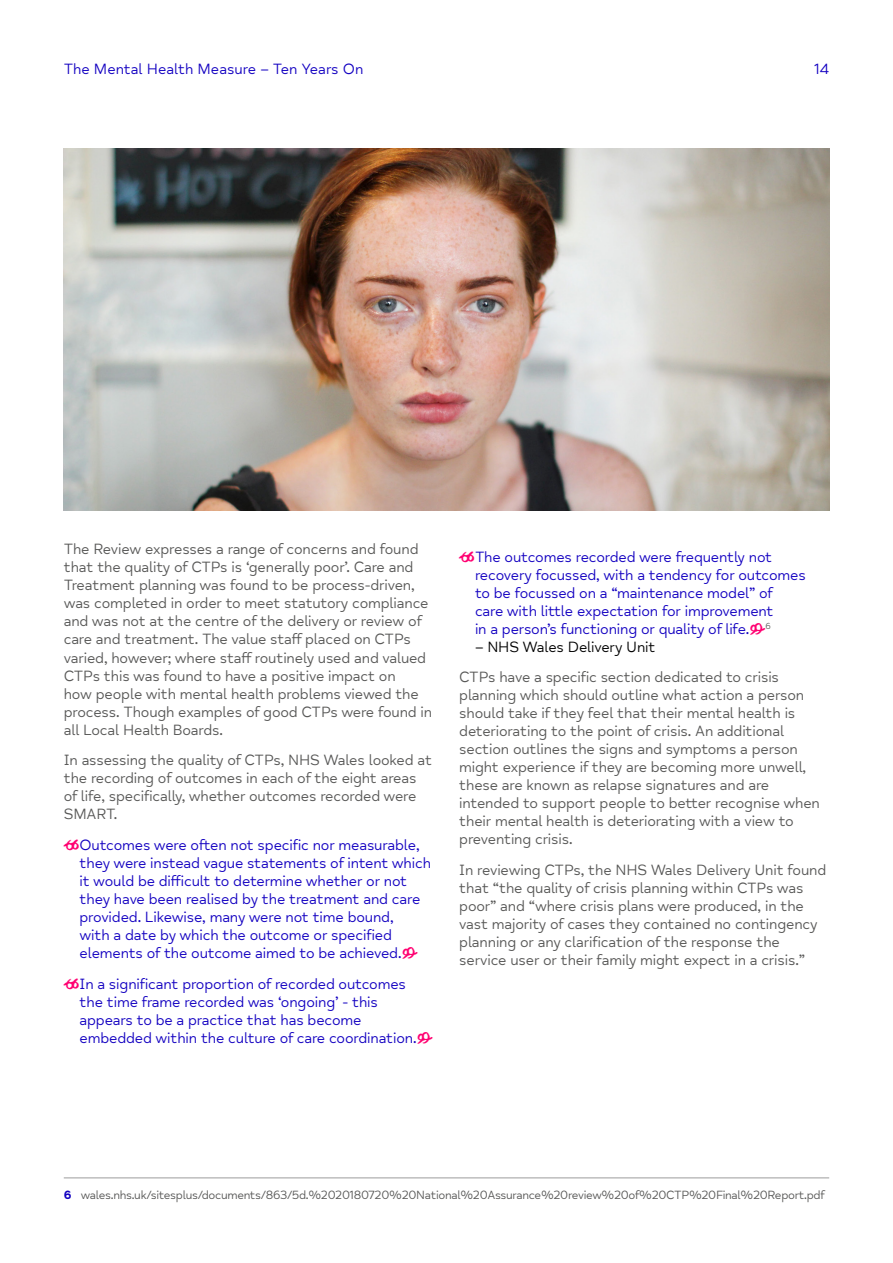
<style>
.page{position:relative;width:893px;height:1263px;background:#fff}
.page>*{position:absolute;margin:0;border:0;box-sizing:border-box;transform-origin:0 0}
.t1{font:15px/18px "Mind Meridian";letter-spacing:-.01em;color:#575756}
.t2{font:15px/18px "Mind Meridian";letter-spacing:-.01em;color:#1300c1}
.t3{font:15px "Mind Meridian";letter-spacing:-.01em;color:#000}
.t4{font:12px "Mind Meridian";letter-spacing:-.025em;color:#575756}
.t5{font:8.7px "Mind Meridian";color:#575756}
.s1{font-family:"Mind Meridian Display";font-size:25.5px;color:#ff0070}
.s2{font-family:"Mind Meridian Display";font-size:25.5px;color:#ff0071}
.s3{font-weight:700;color:#1300c1}
</style>
<div class="page">
<hr style="left:64px;top:1177px;width:765px;height:1px;background:#9d9d9c">
<img style="left:64px;top:149px;width:765px;height:361px">
<p class="t2" style="left:64px;top:61px;width:301px">The Mental Health Measure – Ten Years On</p>
<p class="t2" style="left:814px;top:61px;width:17px">14</p>
<p class="t1" style="left:64px;top:541px;width:370px">The Review expresses a range of concerns and found that the quality of CTPs is ‘generally poor’. Care and Treatment planning was found to be process-driven, was completed in order to meet statutory compliance and was not at the centre of the delivery or review of care and treatment. The value staff placed on CTPs varied, however; where staff routinely used and valued CTPs this was found to have a positive impact on<br>how people with mental health problems viewed the process. Though examples of good CTPs were found in all Local Health Boards.</p>
<p class="t1" style="left:64px;top:751px;width:370px">In assessing the quality of CTPs, NHS Wales looked at the recording of outcomes in each of the eight areas of life, specifically, whether outcomes recorded were SMART.</p>
<p class="t2" style="left:80px;top:836px;width:353px;text-indent:-16px"><span class="s1">“</span>Outcomes were often not specific nor measurable, they were instead vague statements of intent which it would be difficult to determine whether or not they have been realised by the treatment and care provided. Likewise, many were not time bound,<br>with a date by which the outcome or specified elements of the outcome aimed to be achieved.<span class="s2">”</span></p>
<p class="t2" style="left:80px;top:975px;width:355px;text-indent:-16px"><span class="s2">“</span>In a significant proportion of recorded outcomes the time frame recorded was ‘ongoing’ - this appears to be a practice that has become embedded within the culture of care coordination.<span class="s2">”</span></p>
<p class="t2" style="left:475px;top:548px;width:332px;text-indent:-16px"><span class="s2">“</span>The outcomes recorded were frequently not recovery focussed, with a tendency for outcomes to be focussed on a “maintenance model” of<br>care with little expectation for improvement<br>in a person’s functioning or quality of life.<span class="s2">”</span></p>
<p class="t5" style="left:765px;top:621px;width:7px">6</p>
<p class="t3" style="left:475px;top:638px;width:182px">– NHS Wales Delivery Unit</p>
<p class="t1" style="left:459px;top:669px;width:362px">CTPs have a specific section dedicated to crisis planning which should outline what action a person should take if they feel that their mental health is deteriorating to the point of crisis. An additional section outlines the signs and symptoms a person might experience if they are becoming more unwell, these are known as relapse signatures and are intended to support people to better recognise when their mental health is deteriorating with a view to preventing crisis.</p>
<p class="t1" style="left:459px;top:861px;width:369px">In reviewing CTPs, the NHS Wales Delivery Unit found that “the quality of crisis planning within CTPs was poor” and “where crisis plans were produced, in the vast majority of cases they contained no contingency planning or any clarification of the response the service user or their family might expect in a crisis.”</p>
<p class="t4" style="left:64px;top:1188px;width:763px"><span class="s3">6</span> wales.nhs.uk/sitesplus/documents/863/5d.%2020180720%20National%20Assurance%20review%20of%20CTP%20Final%20Report.pdf</p>
</div>
